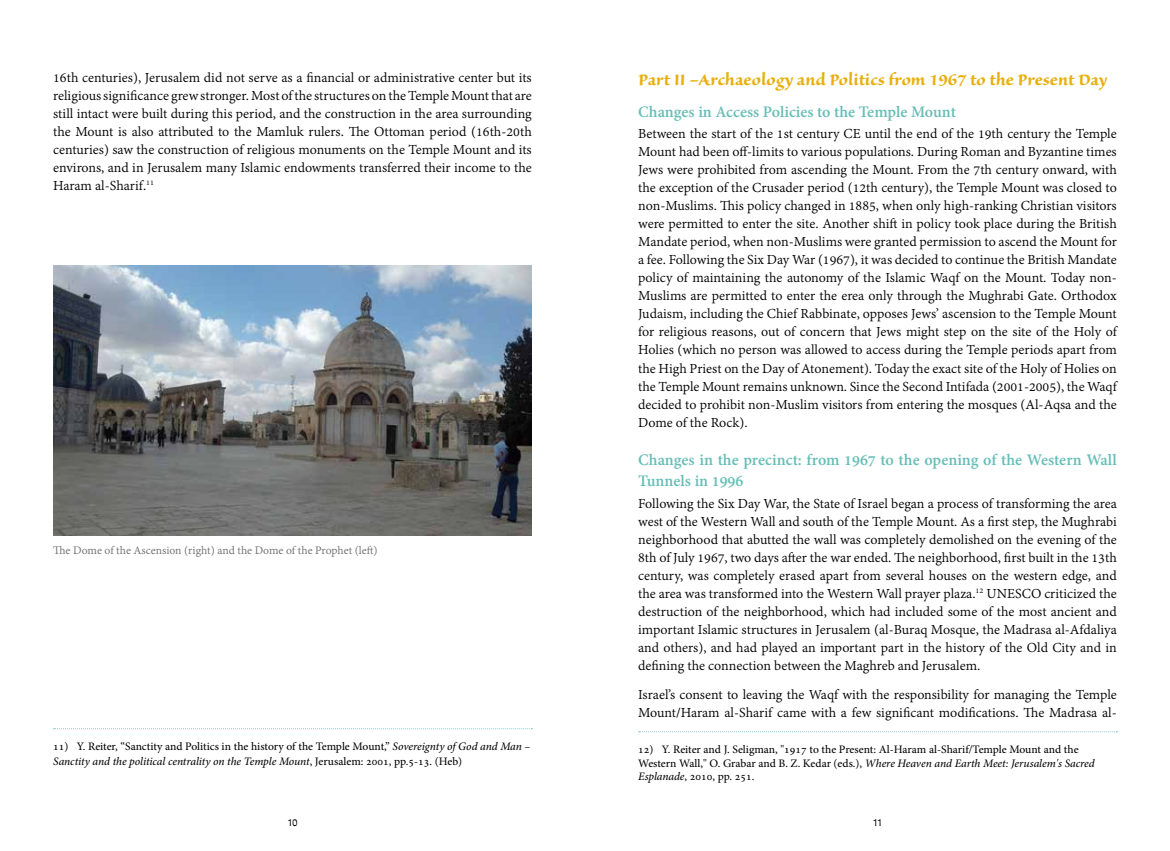
<style>
.page{position:relative;width:1170px;height:851px;background:#fff}
.page>*{position:absolute;margin:0;border:0;box-sizing:border-box;transform-origin:0 0}
.t1{font:700 20px "Sanvito Pro";color:#e7b00f}
.t2{font:700 17.5px/21px "Adobe Devanagari";color:#67beb6}
.t3{font:15px/18px "Adobe Devanagari";color:#000;text-align:justify}
.t4{font:12.5px "Adobe Devanagari";color:#6d6e71}
.t5{font:12.5px "Fb Shefa";color:#000}
.t6{font:11.25px/13.5px "Adobe Hebrew";letter-spacing:-.005em;color:#000}
.s1{font-style:italic}
</style>
<div class="page">
<svg style="left:54px;top:728px;width:478px;height:1px"></svg>
<svg style="left:638px;top:731px;width:479px;height:1px"></svg>
<img style="left:53px;top:266px;width:478px;height:269px">
<p class="t3" style="left:53px;top:69px;width:480px">16th centuries), Jerusalem did not serve as a financial or administrative center but its religious significance grew stronger. Most of the structures on the Temple Mount that are still intact were built during this period, and the construction in the area surrounding the Mount is also attributed to the Mamluk rulers. The Ottoman period (16th-20th centuries) saw the construction of religious monuments on the Temple Mount and its environs, and in Jerusalem many Islamic endowments transferred their income to the Haram al-Sharif.<sup>11</sup></p>
<p class="t4" style="left:53px;top:542px;width:326px">The Dome of the Ascension (right) and the Dome of the Prophet (left)</p>
<p class="t6" style="left:53px;top:738px;width:478px;line-height:15px">11) Y. Reiter, “Sanctity and Politics in the history of the Temple Mount,” <span class="s1">Sovereignty of God and Man –<br>Sanctity and the political centrality on the Temple Mount</span>, Jerusalem: 2001, pp.5-13. (Heb)</p>
<h1 class="t1" style="left:638px;top:68px;width:470px">Part II –Archaeology and Politics from 1967 to the Present Day</h1>
<p class="t2" style="left:638px;top:103px;width:319px">Changes in Access Policies to the Temple Mount</p>
<p class="t3" style="left:638px;top:126px;width:480px">Between the start of the 1st century CE until the end of the 19th century the Temple Mount had been off-limits to various populations. During Roman and Byzantine times Jews were prohibited from ascending the Mount. From the 7th century onward, with the exception of the Crusader period (12th century), the Temple Mount was closed to non-Muslims. This policy changed in 1885, when only high-ranking Christian visitors were permitted to enter the site. Another shift in policy took place during the British Mandate period, when non-Muslims were granted permission to ascend the Mount for a fee. Following the Six Day War (1967), it was decided to continue the British Mandate policy of maintaining the autonomy of the Islamic Waqf on the Mount. Today non-Muslims are permitted to enter the erea only through the Mughrabi Gate. Orthodox Judaism, including the Chief Rabbinate, opposes Jews’ ascension to the Temple Mount for religious reasons, out of concern that Jews might step on the site of the Holy of Holies (which no person was allowed to access during the Temple periods apart from the High Priest on the Day of Atonement). Today the exact site of the Holy of Holies on the Temple Mount remains unknown. Since the Second Intifada (2001-2005), the Waqf decided to prohibit non-Muslim visitors from entering the mosques (Al-Aqsa and the Dome of the Rock).</p>
<p class="t2" style="left:638px;top:451px;width:480px">Changes in the precinct: from 1967 to the opening of the Western Wall<br>Tunnels in 1996</p>
<p class="t3" style="left:638px;top:495px;width:480px">Following the Six Day War, the State of Israel began a process of transforming the area west of the Western Wall and south of the Temple Mount. As a first step, the Mughrabi neighborhood that abutted the wall was completely demolished on the evening of the 8th of July 1967, two days after the war ended. The neighborhood, first built in the 13th century, was completely erased apart from several houses on the western edge, and the area was transformed into the Western Wall prayer plaza.<sup>12</sup> UNESCO criticized the destruction of the neighborhood, which had included some of the most ancient and important Islamic structures in Jerusalem (al-Buraq Mosque, the Madrasa al-Afdaliya and others), and had played an important part in the history of the Old City and in defining the connection between the Maghreb and Jerusalem.</p>
<p class="t3" style="left:638px;top:686px;width:480px">Israel’s consent to leaving the Waqf with the responsibility for managing the Temple<br>Mount/Haram al-Sharif came with a few significant modifications. The Madrasa al-</p>
<p class="t6" style="left:638px;top:742px;width:458px">12) Y. Reiter and J. Seligman, "1917 to the Present: Al-Haram al-Sharif/Temple Mount and the<br>Western Wall," O. Grabar and B. Z. Kedar (eds.), <span class="s1">Where Heaven and Earth Meet: Jerusalem's Sacred<br>Esplanade</span>, 2010, pp. 251.</p>
<p class="t5" style="left:287px;top:815px;width:12px">10</p>
<p class="t5" style="left:872px;top:815px;width:12px">11</p>
</div>
